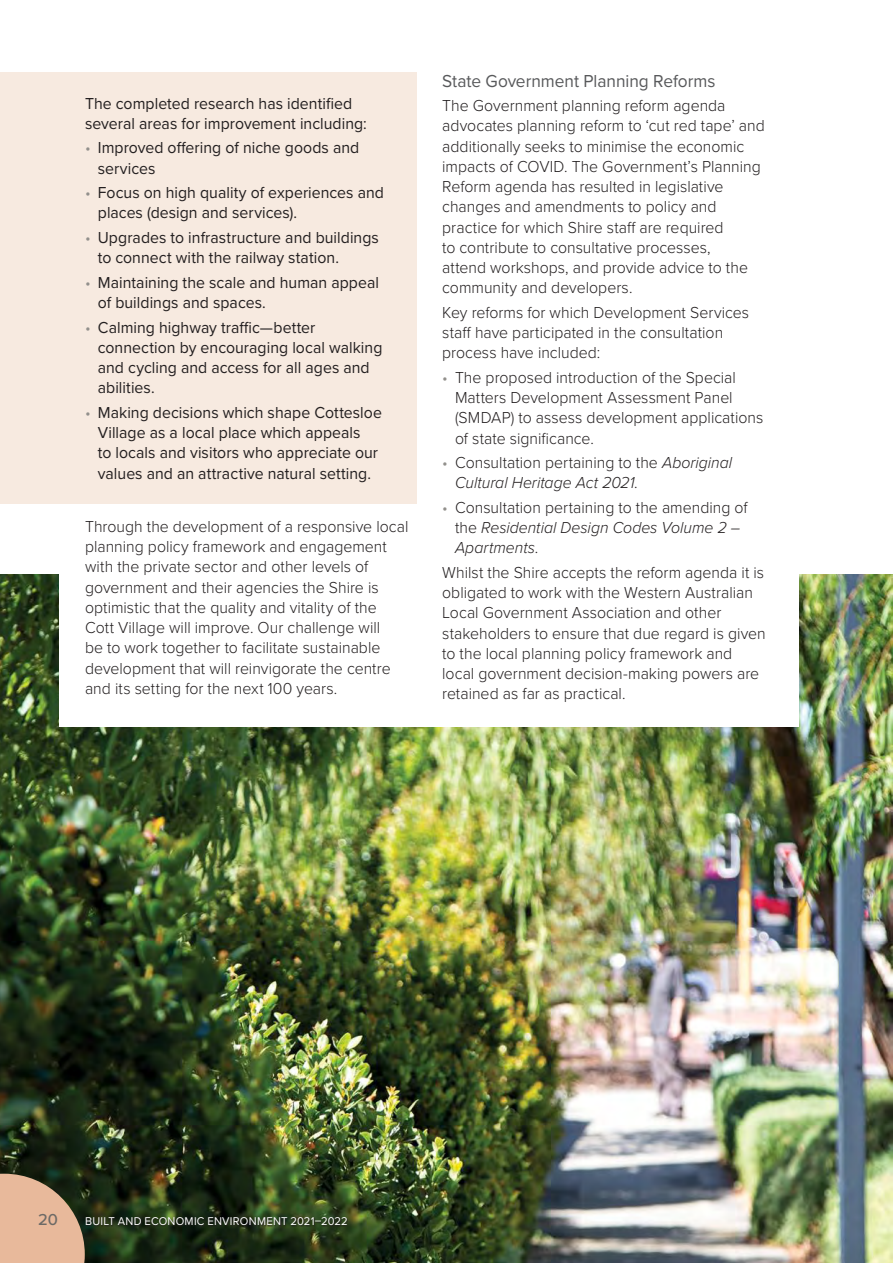
<style>
.page{position:relative;width:893px;height:1263px;background:#fff}
.page>*{position:absolute;margin:0;border:0;box-sizing:border-box;transform-origin:0 0}
.t1{font:18px "Proxima Nova";color:#58595b;scale:.96 1}
.t2{font:300 16.5px/20.2px "Proxima Nova";color:#231f20;scale:.96 1}
.t3{font:16.5px/20.2px "Proxima Nova";letter-spacing:.005em;color:#231f20;scale:.96 1}
.t4{font:italic 300 16.5px/20.2px "Proxima Nova";letter-spacing:-.005em;color:#231f20;scale:.96 1}
.t5{font:500 16.5px "Proxima Nova";color:#6d6a66}
.t6{font:11.7px "Proxima Nova";letter-spacing:.02em;color:#fff;scale:.96 1}
.s1{font-weight:300;color:#92908c}
.s2{color:#92908c}
.s3{font-style:normal;color:#92908c}
.s4{font-style:normal}
.s5{font-style:italic}
</style>
<div class="page">
<img style="left:0;top:574px;width:893px;height:689px">
<div style="left:0;top:72px;width:417px;height:431px;background:#f7eae0"></div>
<div style="left:60px;top:510px;width:739px;height:217px;background:#fff"></div>
<svg style="left:0;top:1174px;width:85px;height:89px;background:#c19d81"></svg>
<div style="left:86px;top:1217px;width:262px;height:10px;background:#231f20;opacity:.75"></div>
<p class="t3" style="left:85px;top:92px;width:295px">The completed research has identified several areas for improvement including:</p>
<p class="t3" style="left:98px;top:137px;width:274px;text-indent:-13px"><span class="s1">•</span> Improved offering of niche goods and services</p>
<p class="t3" style="left:98px;top:182px;width:300px;text-indent:-13px"><span class="s1">•</span> Focus on high quality of experiences and places (design and services).</p>
<p class="t3" style="left:98px;top:227px;width:294px;text-indent:-13px"><span class="s1">•</span> Upgrades to infrastructure and buildings to connect with the railway station.</p>
<p class="t3" style="left:98px;top:271px;width:294px;text-indent:-13px"><span class="s1">•</span> Maintaining the scale and human appeal of buildings and spaces.</p>
<p class="t3" style="left:98px;top:316px;width:298px;text-indent:-13px"><span class="s1">•</span> Calming highway traffic—better connection by encouraging local walking and cycling and access for all ages and abilities.</p>
<p class="t3" style="left:85px;top:401px;width:311px;text-align:center"><span class="s1">•</span> Making decisions which shape Cottesloe Village as a local place which appeals<br>to locals and visitors who appreciate our values and an attractive natural setting.</p>
<p class="t2" style="left:85px;top:515px;width:338px">Through the development of a responsive local planning policy framework and engagement with the private sector and other levels of government and their agencies the Shire is optimistic that the quality and vitality of the Cott Village will improve. Our challenge will<br>be to work together to facilitate sustainable development that will reinvigorate the centre and its setting for the next 100 years.</p>
<p class="t1" style="left:442px;top:67px;width:286px">State Government Planning Reforms</p>
<p class="t2" style="left:442px;top:94px;width:337px">The Government planning reform agenda advocates planning reform to ‘cut red tape’ and additionally seeks to minimise the economic impacts of COVID. The Government’s Planning Reform agenda has resulted in legislative changes and amendments to policy and practice for which Shire staff are required<br>to contribute to consultative processes,<br>attend workshops, and provide advice to the community and developers.</p>
<p class="t2" style="left:442px;top:301px;width:321px">Key reforms for which Development Services staff have participated in the consultation process have included:</p>
<p class="t2" style="left:455px;top:366px;width:323px;text-indent:-13px"><span class="s2">•</span> The proposed introduction of the Special Matters Development Assessment Panel (SMDAP) to assess development applications of state significance.</p>
<p class="t4" style="left:455px;top:451px;width:290px;text-indent:-13px"><span class="s3">•</span> <span class="s4">Consultation pertaining to the</span> Aboriginal<br>Cultural Heritage Act 2021<span class="s4">.</span></p>
<p class="t2" style="left:455px;top:496px;width:306px;text-indent:-13px"><span class="s2">•</span> Consultation pertaining to the amending of the <span class="s5">Residential Design Codes Volume 2 –<br>Apartments</span>.</p>
<p class="t2" style="left:442px;top:561px;width:338px">Whilst the Shire accepts the reform agenda it is obligated to work with the Western Australian Local Government Association and other stakeholders to ensure that due regard is given to the local planning policy framework and local government decision-making powers are retained as far as practical.</p>
<p class="t5" style="left:38px;top:1207px;width:21px">20</p>
<p class="t6" style="left:85px;top:1213px;width:275px">BUILT AND ECONOMIC ENVIRONMENT 2021–2022</p>
</div>
